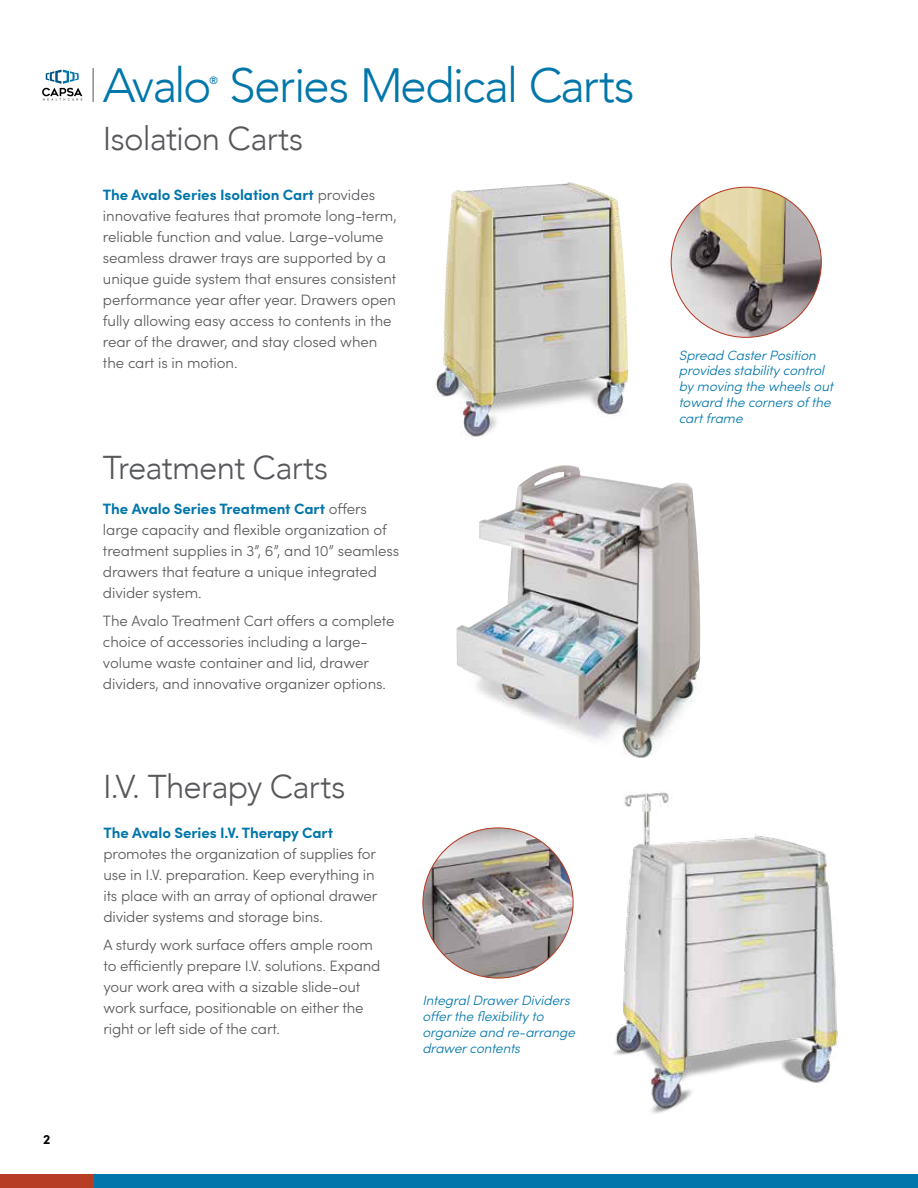
<style>
.page{position:relative;width:918px;height:1188px;background:#fff}
.page>*{position:absolute;margin:0;border:0;box-sizing:border-box;transform-origin:0 0}
.t1{font:300 48px "Avenir";letter-spacing:-.035em;color:#0076aa}
.t2{font:300 33px "Avenir";letter-spacing:-.025em;color:#57585b}
.t3{font:300 15px/21px "Sofia Pro";letter-spacing:-.01em;color:#57585b}
.t4{font:700 15px "Sofia Pro";letter-spacing:-.005em;color:#0076aa}
.t5{font:italic 300 13.5px/15.8px "Sofia Pro";letter-spacing:-.005em;color:#0076aa}
.t6{font:700 13.5px "Sofia Pro";color:#000}
.t7{font:500 10.5px "Avenir";color:#0076aa}
.s1{font-weight:700;color:#0076aa}
</style>
<div class="page">
<div style="left:94px;top:1174px;width:824px;height:14px;background:#0076aa"></div>
<div style="left:0;top:1174px;width:94px;height:14px;background:#b73d25"></div>
<img style="left:435px;top:182px;width:194px;height:255px">
<img style="left:456px;top:465px;width:245px;height:293px">
<img style="left:614px;top:790px;width:224px;height:324px">
<hr style="left:92px;top:68px;width:2px;height:34px;background:#8e8f90">
<img style="left:671px;top:187px;width:150px;height:150px;border-radius:75px">
<img style="left:423px;top:828px;width:150px;height:150px;border-radius:75px">
<svg style="left:42px;top:70px;width:40px;height:31px"></svg>
<p class="t6" style="left:43px;top:1129px;width:9px">2</p>
<h1 class="t1" style="left:103px;top:57px;width:533px">Avalo Series Medical Carts</h1>
<p class="t7" style="left:209px;top:71px;width:10px">®</p>
<h2 class="t2" style="left:103px;top:119px;width:202px">Isolation Carts</h2>
<p class="t3" style="left:103px;top:183px;width:295px"><span class="s1">The Avalo Series Isolation Cart</span> provides innovative features that promote long-term, reliable function and value. Large-volume seamless drawer trays are supported by a unique guide system that ensures consistent performance year after year. Drawers open fully allowing easy access to contents in the rear of the drawer, and stay closed when the cart is in motion.</p>
<h2 class="t2" style="left:103px;top:448px;width:227px">Treatment Carts</h2>
<p class="t3" style="left:103px;top:498px;width:298px"><span class="s1">The Avalo Series Treatment Cart</span> offers large capacity and flexible organization of treatment supplies in 3”, 6”, and 10” seamless drawers that feature a unique integrated divider system.</p>
<p class="t3" style="left:103px;top:610px;width:293px">The Avalo Treatment Cart offers a complete choice of accessories including a large&shy;volume waste container and lid, drawer dividers, and innovative organizer options.</p>
<h2 class="t2" style="left:103px;top:767px;width:244px">I.V. Therapy Carts</h2>
<p class="t4" style="left:103px;top:821px;width:231px">The Avalo Series I.V. Therapy Cart</p>
<p class="t3" style="left:103px;top:842px;width:276px">promotes the organization of supplies for use in I.V. preparation. Keep everything in its place with an array of optional drawer divider systems and storage bins.</p>
<p class="t3" style="left:103px;top:933px;width:278px">A sturdy work surface offers ample room to efficiently prepare I.V. solutions. Expand your work area with a sizable slide-out work surface, positionable on either the right or left side of the cart.</p>
<p class="t5" style="left:422px;top:992px;width:154px">Integral Drawer Dividers offer the flexibility to organize and re-arrange drawer contents</p>
<p class="t5" style="left:679px;top:346px;width:156px">Spread Caster Position provides stability control by moving the wheels out toward the corners of the cart frame</p>
</div>
